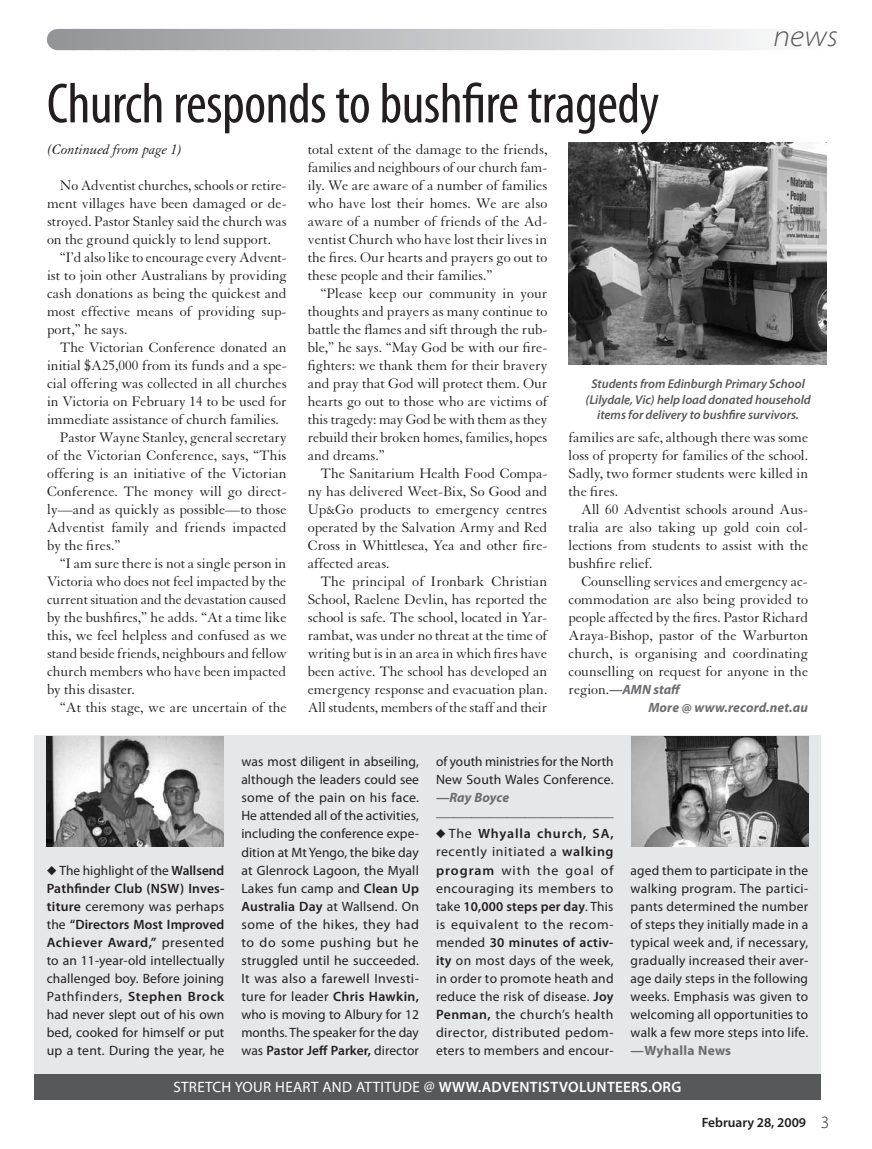
<style>
.page{position:relative;width:872px;height:1149px;background:#fff}
.page>*{position:absolute;margin:0;border:0;box-sizing:border-box;transform-origin:0 0}
.t1{font:condensed 57px "Myriad Pro";letter-spacing:-.01em;color:#231f20}
.t2{font:italic 300 semi-expanded 30px "Myriad Pro";color:#57585a}
.t3{font:15px/18px "Granjon";color:#231f20;text-align:justify}
.t4{font:600 15px "Myriad Pro";letter-spacing:.02em;color:#fff}
.t5{font:15px "Myriad Pro";letter-spacing:.02em;color:#fff}
.t6{font:italic 15px "Granjon";color:#231f20}
.t7{font:13.5px/18px "Myriad Pro";letter-spacing:.015em;color:#231f20;text-align:justify}
.t8{font:italic 700 13.5px/18px "Myriad Pro";letter-spacing:.01em;color:#6c6d70}
.t9{font:600 13.5px "Myriad Pro";color:#231f20}
.t10{font:italic 600 12.75px/15.3px "Myriad Pro";letter-spacing:-.005em;color:#57585a;text-align:center}
.s1{font-family:"Granjon";font-weight:400;font-style:normal;font-size:15px;color:#231f20}
.s2{font-weight:600}
.s3{font-weight:700;font-style:italic;color:#6c6d70}
.s4{font-weight:700;color:#6c6d70}
.s5{font-weight:400}
.s6{font-weight:300;font-size:17.25px}
</style>
<div class="page">
<svg style="left:57px;top:29px;width:710px;height:21px;background:#c2c3c6"></svg>
<div style="left:34px;top:735px;width:787px;height:351px;background:#e6e7e9"></div>
<svg style="left:436px;top:817px;width:177px;height:1px"></svg>
<div style="left:34px;top:1073px;width:787px;height:25px;background:#57585a"></div>
<img style="left:47px;top:736px;width:177px;height:109px">
<img style="left:631px;top:736px;width:177px;height:109px">
<img style="left:568px;top:142px;width:258px;height:223px">
<h2 class="t2" style="left:773px;top:20px;width:66px">news</h2>
<h1 class="t1" style="left:47px;top:69px;width:614px">Church responds to bushfire tragedy</h1>
<p class="t6" style="left:47px;top:141px;width:137px">(Continued from page 1)</p>
<p class="t3" style="left:47px;top:176px;width:241px;text-indent:13px">No Adventist churches, schools or retire&shy;ment villages have been damaged or de&shy;stroyed. Pastor Stanley said the church was on the ground quickly to lend support.</p>
<p class="t3" style="left:47px;top:248px;width:241px;text-indent:13px">“I’d also like to encourage every Advent&shy;ist to join other Australians by providing cash donations as being the quickest and most effective means of providing sup&shy;port,” he says.</p>
<p class="t3" style="left:60px;top:338px;width:228px">The Victorian Conference donated an</p>
<p class="t3" style="left:47px;top:356px;width:241px">initial $A25,000 from its funds and a spe-</p>
<p class="t3" style="left:47px;top:374px;width:241px">cial offering was collected in all churches</p>
<p class="t3" style="left:47px;top:392px;width:241px">in Victoria on February 14 to be used for</p>
<p class="t3" style="left:47px;top:410px;width:233px">immediate assistance of church families.</p>
<p class="t3" style="left:60px;top:428px;width:228px">Pastor Wayne Stanley, general secretary</p>
<p class="t3" style="left:47px;top:446px;width:241px">of the Victorian Conference, says, “This</p>
<p class="t3" style="left:47px;top:464px;width:241px">offering is an initiative of the Victorian</p>
<p class="t3" style="left:47px;top:482px;width:241px">Conference. The money will go direct-</p>
<p class="t3" style="left:47px;top:500px;width:241px">ly—and as quickly as possible—to those</p>
<p class="t3" style="left:47px;top:518px;width:241px">Adventist family and friends impacted</p>
<p class="t3" style="left:47px;top:536px;width:75px">by the fires.”</p>
<p class="t3" style="left:60px;top:554px;width:228px">“I am sure there is not a single person in</p>
<p class="t3" style="left:47px;top:572px;width:241px">Victoria who does not feel impacted by the</p>
<p class="t3" style="left:47px;top:590px;width:241px">current situation and the devastation caused</p>
<p class="t3" style="left:47px;top:608px;width:241px">by the bushfires,” he adds. “At a time like</p>
<p class="t3" style="left:47px;top:626px;width:241px">this, we feel helpless and confused as we</p>
<p class="t3" style="left:47px;top:644px;width:241px">stand beside friends, neighbours and fellow</p>
<p class="t3" style="left:47px;top:662px;width:241px">church members who have been impacted</p>
<p class="t3" style="left:47px;top:680px;width:89px">by this disaster.</p>
<p class="t3" style="left:60px;top:698px;width:228px">“At this stage, we are uncertain of the</p>
<p class="t3" style="left:308px;top:140px;width:241px">total extent of the damage to the friends, families and neighbours of our church fam&shy;ily. We are aware of a number of families who have lost their homes. We are also aware of a number of friends of the Ad&shy;ventist Church who have lost their lives in the fires. Our hearts and prayers go out to these people and their families.”</p>
<p class="t3" style="left:308px;top:284px;width:241px;text-indent:13px">“Please keep our community in your thoughts and prayers as many continue to battle the flames and sift through the rub&shy;ble,” he says. “May God be with our fire&shy;fighters: we thank them for their bravery and pray that God will protect them. Our hearts go out to those who are victims of this tragedy: may God be with them as they rebuild their broken homes, families, hopes and dreams.”</p>
<p class="t3" style="left:308px;top:464px;width:241px;text-indent:13px">The Sanitarium Health Food Compa&shy;ny has delivered Weet-Bix, So Good and Up&amp;Go products to emergency centres operated by the Salvation Army and Red Cross in Whittlesea, Yea and other fire&shy;affected areas.</p>
<p class="t3" style="left:308px;top:572px;width:241px;text-indent:13px">The principal of Ironbark Christian School, Raelene Devlin, has reported the school is safe. The school, located in Yar&shy;rambat, was under no threat at the time of writing but is in an area in which fires have been active. The school has developed an emergency response and evacuation plan.<br>All students, members of the staff and their</p>
<p class="t10" style="left:585px;top:376px;width:227px">Students from Edinburgh Primary School (Lilydale, Vic) help load donated household items for delivery to bushfire survivors.</p>
<p class="t3" style="left:568px;top:428px;width:241px">families are safe, although there was some loss of property for families of the school.<br>Sadly, two former students were killed in the fires.</p>
<p class="t3" style="left:568px;top:500px;width:241px;text-indent:13px">All 60 Adventist schools around Aus&shy;tralia are also taking up gold coin col&shy;lections from students to assist with the bushfire relief.</p>
<p class="t3" style="left:568px;top:572px;width:241px;text-indent:13px">Counselling services and emergency ac&shy;commodation are also being provided to people affected by the fires. Pastor Richard Araya-Bishop, pastor of the Warburton church, is organising and coordinating counselling on request for anyone in the</p>
<p class="t8" style="left:648px;top:680px;width:161px;text-indent:-80px"><span class="s1">region.</span>—AMN staff<br>More @ www.record.net.au</p>
<p class="t7" style="left:47px;top:860px;width:179px">◆ The highlight of the <span class="s2">Wallsend Pathfinder Club (NSW) Inves&shy;titure</span> ceremony was perhaps the <span class="s2">“Directors Most Improved Achiever Award,”</span> presented to an 11-year-old intellectually challenged boy. Before joining Pathfinders, <span class="s2">Stephen Brock </span>had never slept out of his own bed, cooked for himself or put up a tent. During the year, he</p>
<p class="t7" style="left:241px;top:752px;width:179px">was most diligent in abseiling, although the leaders could see some of the pain on his face.<br>He attended all of the activities, including the conference expe&shy;dition at Mt Yengo, the bike day at Glenrock Lagoon, the Myall Lakes fun camp and <span class="s2">Clean Up Australia Day</span> at Wallsend. On some of the hikes, they had to do some pushing but he struggled until he succeeded.<br>It was also a farewell Investi&shy;ture for leader <span class="s2">Chris Hawkin, </span>who is moving to Albury for 12 months. The speaker for the day was <span class="s2">Pastor Jeff Parker,</span> director</p>
<p class="t7" style="left:436px;top:752px;width:179px">of youth ministries for the North<br>New South Wales Conference.</p>
<p class="t8" style="left:436px;top:788px;width:75px">—Ray Boyce</p>
<p class="t7" style="left:436px;top:824px;width:179px">◆ The <span class="s2">Whyalla church, SA, </span>recently initiated a <span class="s2">walking program</span> with the goal of encouraging its members to take <span class="s2">10,000 steps per day</span>. This is equivalent to the recom&shy;mended <span class="s2">30 minutes of activ&shy;ity</span> on most days of the week, in order to promote heath and reduce the risk of disease. <span class="s2">Joy Penman,</span> the church’s health director, distributed pedom&shy;eters to members and encour-</p>
<p class="t7" style="left:630px;top:860px;width:179px">aged them to participate in the walking program. The partici&shy;pants determined the number of steps they initially made in a typical week and, if necessary, gradually increased their aver&shy;age daily steps in the following weeks. Emphasis was given to welcoming all opportunities to walk a few more steps into life. <span class="s3">—</span><span class="s4">Wyhalla News</span></p>
<p class="t5" style="left:173px;top:1077px;width:112px">Stretch your hear</p>
<p class="t5" style="left:311px;top:1077px;width:22px">t and</p>
<p class="t5" style="left:356px;top:1077px;width:46px">attitude</p>
<p class="t4" style="left:424px;top:1077px;width:30px"><span class="s5">@</span> www</p>
<p class="t4" style="left:478px;top:1077px;width:205px">.adventistvolunteers.org</p>
<p class="t9" style="left:701px;top:1113px;width:129px">February 28, 2009 <span class="s6">3</span></p>
</div>
